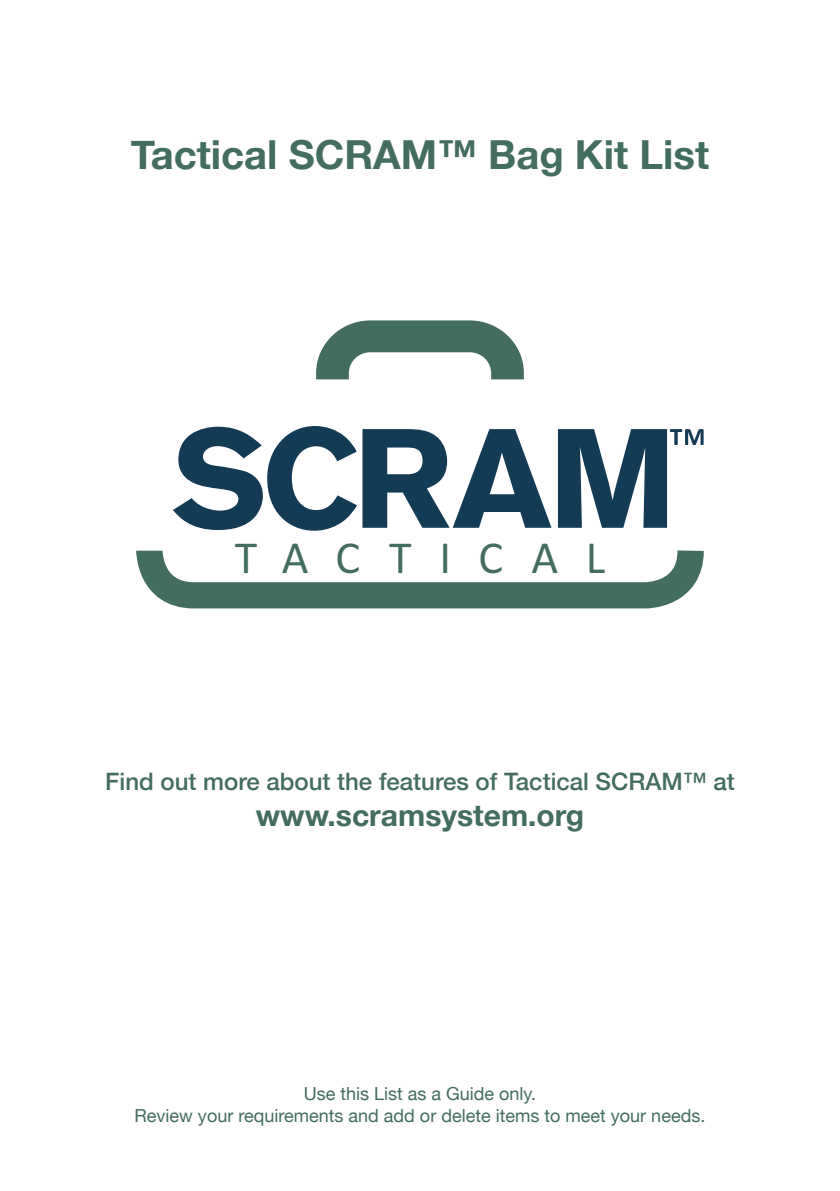
<style>
.page{position:relative;width:840px;height:1191px;background:#fff}
.page>*{position:absolute;margin:0;border:0;box-sizing:border-box;transform-origin:0 0}
.t1{font:46.2px "Calibri";letter-spacing:.595em;color:#436d5d}
.t2{font:700 40px "Helvetica Neue";color:#436d5d}
.t3{font:700 30px "Helvetica Neue";color:#436d5d}
.t4{font:500 24px "Helvetica Neue";color:#436d5d}
.t5{font:18px/21.6px "Helvetica Neue";color:#436d5d;text-align:center}
</style>
<div class="page">
<svg style="left:136px;top:524px;width:567px;height:84px"></svg>
<svg style="left:316px;top:320px;width:207px;height:59px"></svg>
<svg style="left:173px;top:426px;width:493px;height:105px;fill:#133b55"></svg>
<svg style="left:669px;top:429px;width:34px;height:16px"></svg>
<h2 class="t2" style="left:131px;top:124px;width:579px">Tactical SCRAM™ Bag Kit List</h2>
<h1 class="t1" style="left:234px;top:528px;width:372px">TACTICAL</h1>
<h3 class="t4" style="left:105px;top:762px;width:630px">Find out more about the features of Tactical SCRAM™ at</h3>
<h3 class="t3" style="left:256px;top:792px;width:329px">www.scramsystem.org</h3>
<p class="t5" style="left:134px;top:1084px;width:572px">Use this List as a Guide only.<br>Review your requirements and add or delete items to meet your needs.</p>
</div>
